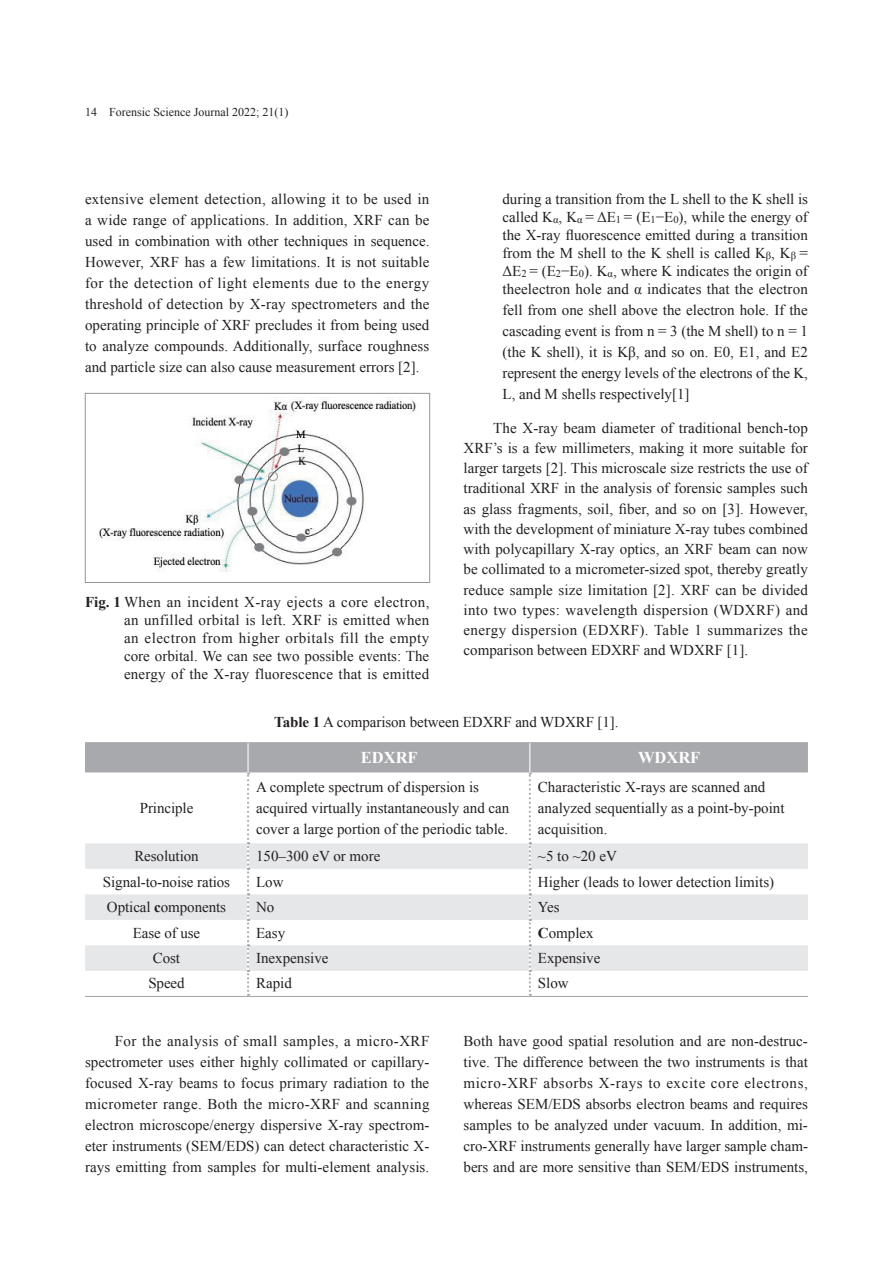
<style>
.page{position:relative;width:893px;height:1263px;background:#fff}
.page>*{position:absolute;margin:0;border:0;box-sizing:border-box;transform-origin:0 0}
.t1{font:700 16.5px "Times New Roman";color:#fff}
.t2{font:15px/21px "Times New Roman";color:#231f20;text-align:justify}
.t3{font:12px "Times New Roman";color:#231f20}
.s1{font-weight:700}
</style>
<div class="page">
<img style="left:98px;top:397px;width:318px;height:175px">
<div style="left:85px;top:393px;width:345px;height:190px;border:1px solid #939598"></div>
<hr style="left:85px;top:742px;width:163px;height:1px;background:#a8a9ad">
<hr style="left:248px;top:742px;width:282px;height:1px;background:#a8a9ad">
<hr style="left:530px;top:742px;width:278px;height:1px;background:#a8a9ad">
<hr style="left:85px;top:996px;width:163px;height:1px;background:#a8a9ad">
<hr style="left:248px;top:996px;width:282px;height:1px;background:#a8a9ad">
<hr style="left:530px;top:996px;width:278px;height:1px;background:#a8a9ad">
<svg style="left:85px;top:743px;width:723px;height:253px"></svg>
<p class="t3" style="left:85px;top:104px;width:205px">14 Forensic Science Journal 2022; 21(1)</p>
<p class="t2" style="left:85px;top:188px;width:346px">extensive element detection, allowing it to be used in a wide range of applications. In addition, XRF can be used in combination with other techniques in sequence.<br>However, XRF has a few limitations. It is not suitable for the detection of light elements due to the energy threshold of detection by X-ray spectrometers and the operating principle of XRF precludes it from being used to analyze compounds. Additionally, surface roughness and particle size can also cause measurement errors [2].</p>
<p class="t2" style="left:124px;top:593px;width:307px;line-height:18px;text-indent:-39px"><span class="s1">Fig. 1</span> When an incident X-ray ejects a core electron, an unfilled orbital is left. XRF is emitted when an electron from higher orbitals fill the empty core orbital. We can see two possible events: The energy of the X-ray fluorescence that is emitted</p>
<p class="t2" style="left:502px;top:190px;width:307px;line-height:18px">during a transition from the L shell to the K shell is called K<sub>α</sub>, K<sub>α</sub> = ΔE<sub>1</sub> = (E<sub>1</sub>−E<sub>0</sub>), while the energy of the X-ray fluorescence emitted during a transition from the M shell to the K shell is called K<sub>β</sub>, K<sub>β</sub> = ΔE<sub>2</sub> = (E<sub>2</sub>−E<sub>0</sub>). K<sub>α</sub>, where K indicates the origin of theelectron hole and α indicates that the electron</p>
<p class="t2" style="left:502px;top:299px;width:307px">fell from one shell above the electron hole. If the cascading event is from n = 3 (the M shell) to n = 1 (the K shell), it is Kβ, and so on. E0, E1, and E2 represent the energy levels of the electrons of the K, L, and M shells respectively[1]</p>
<p class="t2" style="left:463px;top:417px;width:346px;line-height:20.2px;text-indent:30px">The X-ray beam diameter of traditional bench-top XRF’s is a few millimeters, making it more suitable for larger targets [2]. This microscale size restricts the use of traditional XRF in the analysis of forensic samples such as glass fragments, soil, fiber, and so on [3]. However, with the development of miniature X-ray tubes combined with polycapillary X-ray optics, an XRF beam can now be collimated to a micrometer-sized spot, thereby greatly reduce sample size limitation [2]. XRF can be divided into two types: wavelength dispersion (WDXRF) and energy dispersion (EDXRF). Table 1 summarizes the comparison between EDXRF and WDXRF [1].</p>
<p class="t2" style="left:140px;top:797px;width:55px">Principle</p>
<p class="t2" style="left:274px;top:711px;width:346px"><span class="s1">Table 1</span> A comparison between EDXRF and WDXRF [1].</p>
<p class="t1" style="left:361px;top:746px;width:58px">EDXRF</p>
<p class="t1" style="left:638px;top:746px;width:64px">WDXRF</p>
<p class="t2" style="left:256px;top:776px;width:255px;text-align:left">A complete spectrum of dispersion is acquired virtually instantaneously and can cover a large portion of the periodic table.</p>
<p class="t2" style="left:538px;top:776px;width:248px;text-align:left">Characteristic X-rays are scanned and analyzed sequentially as a point-by-point acquisition.</p>
<p class="t2" style="left:134px;top:845px;width:66px">Resolution</p>
<p class="t2" style="left:256px;top:845px;width:126px">150–300 eV or more</p>
<p class="t2" style="left:538px;top:845px;width:81px">~5 to ~20 eV</p>
<p class="t2" style="left:103px;top:871px;width:129px">Signal-to-noise ratios</p>
<p class="t2" style="left:256px;top:871px;width:29px">Low</p>
<p class="t2" style="left:538px;top:871px;width:238px">Higher (leads to lower detection limits)</p>
<p class="t2" style="left:107px;top:896px;width:121px">Optical <span class="s1">c</span>omponents</p>
<p class="t2" style="left:256px;top:896px;width:20px">No</p>
<p class="t2" style="left:538px;top:896px;width:23px">Yes</p>
<p class="t2" style="left:133px;top:922px;width:69px">Ease of use</p>
<p class="t2" style="left:256px;top:922px;width:31px">Easy</p>
<p class="t2" style="left:538px;top:922px;width:57px"><span class="s1">C</span>omplex</p>
<p class="t2" style="left:153px;top:947px;width:29px">Cost</p>
<p class="t2" style="left:256px;top:947px;width:74px">Inexpensive</p>
<p class="t2" style="left:538px;top:947px;width:64px">Expensive</p>
<p class="t2" style="left:148px;top:973px;width:38px">Speed</p>
<p class="t2" style="left:256px;top:973px;width:37px">Rapid</p>
<p class="t2" style="left:538px;top:973px;width:32px">Slow</p>
<p class="t2" style="left:85px;top:1030px;width:346px;text-indent:30px">For the analysis of small samples, a micro-XRF spectrometer uses either highly collimated or capillary&shy;focused X-ray beams to focus primary radiation to the micrometer range. Both the micro-XRF and scanning electron microscope/energy dispersive X-ray spectrom&shy;eter instruments (SEM/EDS) can detect characteristic X&shy;rays emitting from samples for multi-element analysis.</p>
<p class="t2" style="left:463px;top:1030px;width:346px">Both have good spatial resolution and are non-destruc&shy;tive. The difference between the two instruments is that micro-XRF absorbs X-rays to excite core electrons, whereas SEM/EDS absorbs electron beams and requires samples to be analyzed under vacuum. In addition, mi&shy;cro-XRF instruments generally have larger sample cham&shy;bers and are more sensitive than SEM/EDS instruments,</p>
</div>
